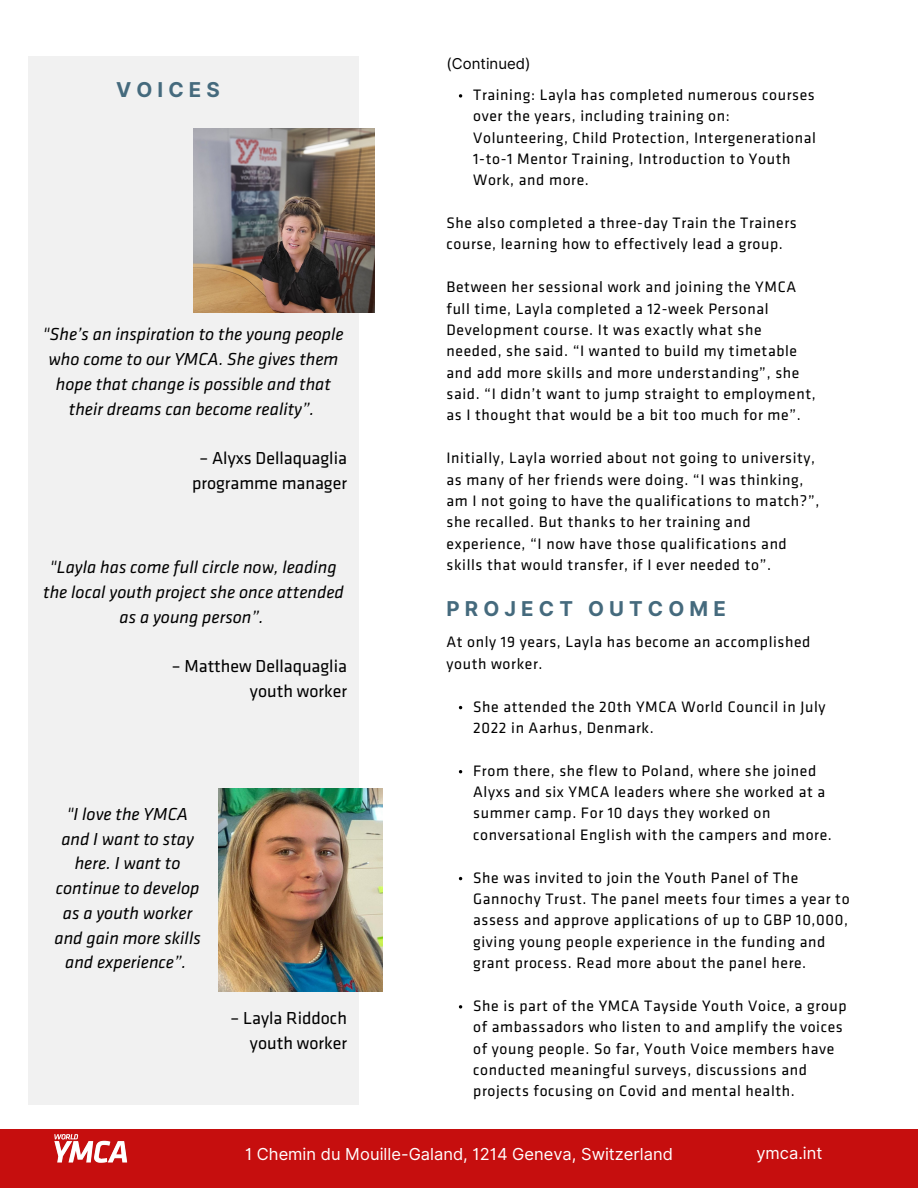
<style>
.page{position:relative;width:918px;height:1188px;background:#fff}
.page>*{position:absolute;margin:0;border:0;box-sizing:border-box;transform-origin:0 0}
.t1{font:700 20.4px "Inter";letter-spacing:.25em;color:#456a7d}
.t2{font:italic 18px/24.8px "Klavika";color:#000;text-align:center}
.t3{font:18px/24.8px "Klavika";color:#000;text-align:right}
.t4{font:16.5px "Inter";color:#fff}
.t5{font:15.75px/21.3px "Klavika";letter-spacing:.04em;color:#000}
.t6{font:15px "Inter";color:#000}
</style>
<div class="page">
<div style="left:28px;top:56px;width:331px;height:1049px;background:#f1f1f1"></div>
<img style="left:193px;top:129px;width:182px;height:183px">
<div style="left:0;top:1129px;width:918px;height:59px;background:#c60e0e"></div>
<img style="left:54px;top:1134px;width:74px;height:29px">
<img style="left:219px;top:788px;width:164px;height:204px">
<svg style="left:459px;top:1005px;width:3px;height:4px"></svg>
<svg style="left:459px;top:94px;width:3px;height:4px"></svg>
<p class="t1" style="left:116px;top:78px;width:105px">VOICES</p>
<p class="t2" style="left:43px;top:324px;width:302px">"She’s an inspiration to the young people who come to our YMCA. She gives them hope that change is possible and that their dreams can become reality”.</p>
<p class="t3" style="left:192px;top:447px;width:156px;text-align:center">– Alyxs Dellaquaglia programme manager</p>
<p class="t2" style="left:43px;top:556px;width:302px">"Layla has come full circle now, leading the local youth project she once attended as a young person”.</p>
<p class="t3" style="left:172px;top:655px;width:177px">– Matthew Dellaquaglia youth worker</p>
<p class="t2" style="left:54px;top:803px;width:148px">"I love the YMCA and I want to stay here. I want to continue to develop as a youth worker and gain more skills and experience”.</p>
<p class="t3" style="left:231px;top:1008px;width:118px">– Layla Riddoch youth worker</p>
<p class="t6" style="left:447px;top:55px;width:86px">(Continued)</p>
<p class="t5" style="left:473px;top:85px;width:344px">Training: Layla has completed numerous courses over the years, including training on:<br>Volunteering, Child Protection, Intergenerational 1-to-1 Mentor Training, Introduction to Youth Work, and more.</p>
<p class="t5" style="left:447px;top:213px;width:352px">She also completed a three-day Train the Trainers course, learning how to effectively lead a group.</p>
<p class="t5" style="left:447px;top:278px;width:371px">Between her sessional work and joining the YMCA full time, Layla completed a 12-week Personal Development course. It was exactly what she needed, she said. “I wanted to build my timetable and add more skills and more understanding”, she said. “I didn’t want to jump straight to employment, as I thought that would be a bit too much for me”.</p>
<p class="t5" style="left:447px;top:449px;width:374px">Initially, Layla worried about not going to university, as many of her friends were doing. “I was thinking, am I not going to have the qualifications to match?”, she recalled. But thanks to her training and experience, “I now have those qualifications and skills that would transfer, if I ever needed to”.</p>
<p class="t1" style="left:447px;top:597px;width:281px">PROJECT OUTCOME</p>
<p class="t5" style="left:447px;top:633px;width:365px">At only 19 years, Layla has become an accomplished youth worker.</p>
<p class="t5" style="left:473px;top:697px;width:354px">She attended the 20th YMCA World Council in July<br>2022 in Aarhus, Denmark.</p>
<p class="t5" style="left:473px;top:761px;width:360px">From there, she flew to Poland, where she joined Alyxs and six YMCA leaders where she worked at a summer camp. For 10 days they worked on conversational English with the campers and more.</p>
<p class="t5" style="left:473px;top:868px;width:378px">She was invited to join the Youth Panel of The Gannochy Trust. The panel meets four times a year to assess and approve applications of up to GBP 10,000, giving young people experience in the funding and grant process. Read more about the panel here.</p>
<p class="t5" style="left:473px;top:996px;width:375px">She is part of the YMCA Tayside Youth Voice, a group of ambassadors who listen to and amplify the voices of young people. So far, Youth Voice members have conducted meaningful surveys, discussions and projects focusing on Covid and mental health.</p>
<p class="t4" style="left:245px;top:1145px;width:429px">1 Chemin du Mouille-Galand, 1214 Geneva, Switzerland</p>
<p class="t4" style="left:756px;top:1144px;width:68px">ymca.int</p>
</div>
